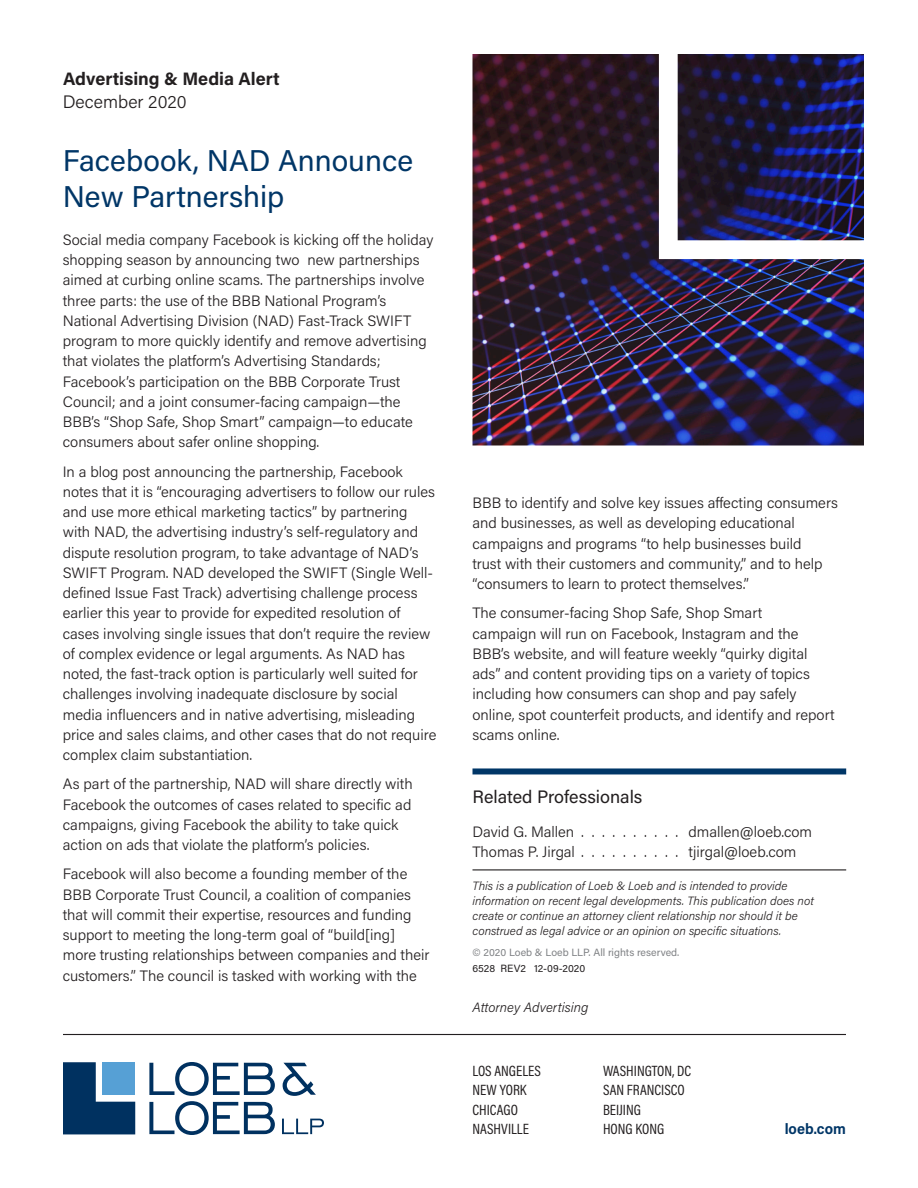
<style>
.page{position:relative;width:918px;height:1188px;background:#fff}
.page>*{position:absolute;margin:0;border:0;box-sizing:border-box;transform-origin:0 0}
._01_Title{font:30px/36px "Acumin Pro";color:#003667}
.t1{font:700 18px "Acumin Pro";color:#231f20}
._03c_Body_Head__Rule{font:18px "Acumin Pro";color:#231f20}
._00c_Alert_Date{font:300 18px "Acumin Pro";letter-spacing:.005em;color:#231f20}
._03a_Body{font:300 15px/20.2px "Acumin Pro";color:#231f20}
._09_Attorney_Contact{font:300 15px "Acumin Pro";color:#231f20}
.t2{font:15px/19.5px "Acumin Pro Cond";color:#231f20}
.t3{font:700 15px "Acumin Pro Semi Cond";color:#003667}
.t4{font:italic 300 13.5px "Acumin Pro";color:#231f20}
._09b_This_Alert{font:italic 300 12px/15px "Acumin Pro";color:#231f20}
._09c_Copyright_blurb{font:10.5px "Acumin Pro";letter-spacing:.005em;color:#808285}
._09d_Revision_Inform{font:10.5px "Acumin Pro";letter-spacing:.005em;color:#231f20}
</style>
<div class="page">
<img style="left:472px;top:54px;width:392px;height:392px">
<svg style="left:659px;top:54px;width:205px;height:205px"></svg>
<svg style="left:63px;top:1062px;width:72px;height:72px;background:#1d4872"></svg>
<div style="left:102px;top:1062px;width:33px;height:33px;background:#56a0d5"></div>
<svg style="left:283px;top:1063px;width:33px;height:33px"></svg>
<svg style="left:149px;top:1062px;width:126px;height:73px"></svg>
<svg style="left:282px;top:1119px;width:42px;height:15px"></svg>
<hr style="left:63px;top:1034px;width:783px;height:1px;background:#231f20">
<div style="left:472px;top:768px;width:374px;height:6px;background:#003667"></div>
<hr style="left:472px;top:869px;width:374px;height:1px;background:#231f20">
<p class="t1" style="left:63px;top:66px;width:218px">Advertising &amp; Media Alert</p>
<p class="_00c_Alert_Date" style="left:63px;top:89px;width:126px">December 2020</p>
<p class="_01_Title" style="left:63px;top:141px;width:352px">Facebook, NAD Announce<br>New Partnership</p>
<p class="_03a_Body" style="left:63px;top:229px;width:372px">Social media company Facebook is kicking off the holiday shopping season by announcing two new partnerships aimed at curbing online scams. The partnerships involve three parts: the use of the BBB National Program’s National Advertising Division (NAD) Fast-Track SWIFT program to more quickly identify and remove advertising that violates the platform’s Advertising Standards; Facebook’s participation on the BBB Corporate Trust Council; and a joint consumer-facing campaign—the BBB’s “Shop Safe, Shop Smart” campaign—to educate consumers about safer online shopping.</p>
<p class="_03a_Body" style="left:63px;top:461px;width:375px">In a blog post announcing the partnership, Facebook notes that it is “encouraging advertisers to follow our rules and use more ethical marketing tactics” by partnering with NAD, the advertising industry’s self-regulatory and dispute resolution program, to take advantage of NAD’s SWIFT Program. NAD developed the SWIFT (Single Well&shy;defined Issue Fast Track) advertising challenge process earlier this year to provide for expedited resolution of cases involving single issues that don’t require the review of complex evidence or legal arguments. As NAD has noted, the fast-track option is particularly well suited for challenges involving inadequate disclosure by social media influencers and in native advertising, misleading price and sales claims, and other cases that do not require complex claim substantiation.</p>
<p class="_03a_Body" style="left:63px;top:774px;width:352px">As part of the partnership, NAD will share directly with Facebook the outcomes of cases related to specific ad campaigns, giving Facebook the ability to take quick action on ads that violate the platform’s policies.</p>
<p class="_03a_Body" style="left:63px;top:864px;width:368px">Facebook will also become a founding member of the BBB Corporate Trust Council, a coalition of companies that will commit their expertise, resources and funding support to meeting the long-term goal of “build[ing] more trusting relationships between companies and their customers.” The council is tasked with working with the</p>
<p class="_03a_Body" style="left:472px;top:492px;width:367px">BBB to identify and solve key issues affecting consumers and businesses, as well as developing educational campaigns and programs “to help businesses build<br>trust with their customers and community,” and to help “consumers to learn to protect themselves.”</p>
<p class="_03a_Body" style="left:472px;top:603px;width:364px">The consumer-facing Shop Safe, Shop Smart<br>campaign will run on Facebook, Instagram and the BBB’s website, and will feature weekly “quirky digital ads” and content providing tips on a variety of topics including how consumers can shop and pay safely online, spot counterfeit products, and identify and report scams online.</p>
<p class="_03c_Body_Head__Rule" style="left:472px;top:784px;width:171px">Related Professionals</p>
<p class="_09_Attorney_Contact" style="left:472px;top:821px;width:107px">David G. Mallen ...........</p>
<p class="_09_Attorney_Contact" style="left:688px;top:821px;width:125px">dmallen@loeb.com</p>
<p class="_09_Attorney_Contact" style="left:472px;top:841px;width:107px">Thomas P. Jirgal ...........</p>
<p class="_09_Attorney_Contact" style="left:688px;top:841px;width:109px">tjirgal@loeb.com</p>
<p class="_09b_This_Alert" style="left:472px;top:878px;width:343px">This is a publication of Loeb &amp; Loeb and is intended to provide information on recent legal developments. This publication does not create or continue an attorney client relationship nor should it be construed as legal advice or an opinion on specific situations.</p>
<p class="_09c_Copyright_blurb" style="left:472px;top:945px;width:208px">© 2020 Loeb &amp; Loeb LLP. All rights reserved.</p>
<p class="_09d_Revision_Inform" style="left:472px;top:962px;width:114px">6528 REV2 12-09-2020</p>
<p class="t4" style="left:472px;top:998px;width:117px">Attorney Advertising</p>
<p class="t2" style="left:472px;top:1060px;width:70px">LOS ANGELES<br>NEW YORK<br>CHICAGO<br>NASHVILLE</p>
<p class="t2" style="left:603px;top:1060px;width:90px">WASHINGTON, DC<br>SAN FRANCISCO<br>BEIJING<br>HONG KONG</p>
<p class="t3" style="left:785px;top:1118px;width:63px">loeb.com</p>
</div>
